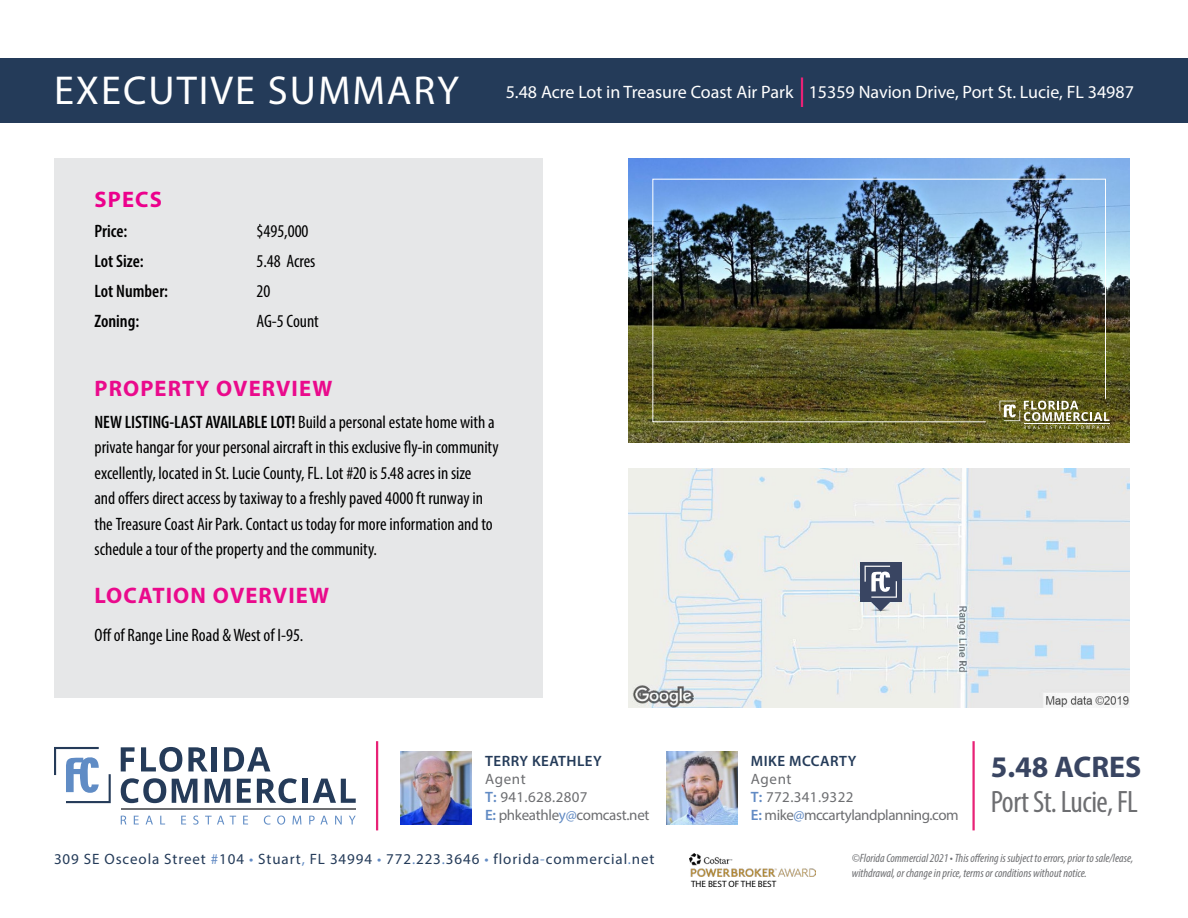
<style>
.page{position:relative;width:1188px;height:918px;background:#fff}
.page>*{position:absolute;margin:0;border:0;box-sizing:border-box;transform-origin:0 0}
.t1{font:40.5px "Myriad Pro";letter-spacing:.05em;color:#fff}
.t2{font:condensed 31.05px "Myriad Pro";letter-spacing:-.015em;color:#6d6e71}
.t3{font:700 30px "Myriad Pro";color:#394562}
.t4{font:700 22.5px "Myriad Pro";letter-spacing:.05em;color:#ea0a8c}
.t5{font:700 22.5px "Myriad Pro";letter-spacing:.05em;color:#ec008c}
.t6{font:condensed 18px/25.5px "Myriad Pro";letter-spacing:-.005em;color:#000}
.t7{font:18px "Myriad Pro";color:#fff}
.t8{font:600 condensed 18px "Myriad Pro";color:#000}
.t9{font:15px/18px "Myriad Pro";letter-spacing:-.02em;color:#6d6e71}
.t10{font:15px "Myriad Pro";letter-spacing:.06em;color:#243b59}
.t11{font:600 15px "Myriad Pro";letter-spacing:.03em;color:#243b59}
.t12{font:italic condensed 12px/15px "Myriad Pro";color:#6d6e71}
.t13{font:9.15px "Myriad Pro";color:#000}
.s1{font-weight:600}
.s2{font-weight:600;color:#628bc4}
.s3{color:#628bc4}
</style>
<div class="page">
<div style="left:54px;top:158px;width:488px;height:540px;background:#e6e7e8"></div>
<div style="left:0;top:58px;width:1188px;height:65px;background:#243b59"></div>
<svg style="left:121px;top:747px;width:14px;height:24px"></svg>
<svg style="left:141px;top:747px;width:41px;height:25px"></svg>
<svg style="left:188px;top:747px;width:20px;height:24px"></svg>
<div style="left:212px;top:747px;width:5px;height:24px;background:#253b59"></div>
<svg style="left:224px;top:747px;width:46px;height:24px"></svg>
<svg style="left:121px;top:778px;width:45px;height:25px"></svg>
<svg style="left:172px;top:779px;width:25px;height:24px"></svg>
<svg style="left:205px;top:779px;width:25px;height:24px"></svg>
<svg style="left:237px;top:779px;width:14px;height:24px"></svg>
<svg style="left:257px;top:778px;width:40px;height:25px"></svg>
<div style="left:303px;top:779px;width:5px;height:24px;background:#253b59"></div>
<svg style="left:313px;top:779px;width:43px;height:24px"></svg>
<svg style="left:121px;top:816px;width:5px;height:8px"></svg>
<svg style="left:134px;top:816px;width:5px;height:8px"></svg>
<svg style="left:146px;top:816px;width:7px;height:9px"></svg>
<svg style="left:160px;top:816px;width:5px;height:8px"></svg>
<svg style="left:181px;top:816px;width:5px;height:8px"></svg>
<svg style="left:193px;top:816px;width:6px;height:9px"></svg>
<svg style="left:205px;top:816px;width:19px;height:9px"></svg>
<svg style="left:230px;top:816px;width:6px;height:8px"></svg>
<svg style="left:243px;top:816px;width:5px;height:8px"></svg>
<svg style="left:264px;top:816px;width:7px;height:9px"></svg>
<svg style="left:277px;top:816px;width:8px;height:9px"></svg>
<svg style="left:292px;top:816px;width:9px;height:8px"></svg>
<svg style="left:309px;top:816px;width:19px;height:9px"></svg>
<svg style="left:335px;top:816px;width:7px;height:8px"></svg>
<svg style="left:349px;top:816px;width:7px;height:8px"></svg>
<hr style="left:121px;top:808px;width:235px;height:2px;background:#6d6e71">
<svg style="left:54px;top:747px;width:57px;height:56px"></svg>
<hr style="left:376px;top:741px;width:2px;height:89px;background:#e82276">
<img style="left:689px;top:853px;width:126px;height:23px">
<hr style="left:972px;top:741px;width:3px;height:89px;background:#e82276">
<img style="left:400px;top:751px;width:71px;height:73px">
<img style="left:666px;top:751px;width:72px;height:73px">
<img style="left:628px;top:158px;width:502px;height:284px">
<svg style="left:1000px;top:401px;width:109px;height:28px"></svg>
<img style="left:652px;top:178px;width:455px;height:245px">
<img style="left:628px;top:468px;width:502px;height:240px">
<div style="left:860px;top:562px;width:41px;height:39px;background:#394562"></div>
<svg style="left:865px;top:566px;width:32px;height:45px"></svg>
<hr style="left:801px;top:77px;width:2px;height:30px;background:#e82276">
<h1 class="t1" style="left:54px;top:65px;width:406px">EXECUTIVE SUMMARY</h1>
<p class="t5" style="left:95px;top:185px;width:69px">SPECS</p>
<p class="t8" style="left:95px;top:220px;width:34px">Price:</p>
<p class="t6" style="left:257px;top:218px;width:54px">$495,000</p>
<p class="t8" style="left:95px;top:250px;width:51px">Lot Size:</p>
<p class="t6" style="left:257px;top:248px;width:60px">5.48 Acres</p>
<p class="t8" style="left:95px;top:280px;width:75px">Lot Number:</p>
<p class="t6" style="left:257px;top:278px;width:15px">20</p>
<p class="t8" style="left:95px;top:310px;width:46px">Zoning:</p>
<p class="t6" style="left:257px;top:308px;width:64px">AG-5 Count</p>
<p class="t7" style="left:506px;top:81px;width:630px">5.48 Acre Lot in Treasure Coast Air Park 15359 Navion Drive, Port St. Lucie, FL 34987</p>
<p class="t4" style="left:95px;top:374px;width:239px">PROPERTY OVERVIEW</p>
<p class="t6" style="left:95px;top:409px;width:406px"><span class="s1">NEW LISTING-LAST AVAILABLE LOT!</span> Build a personal estate home with a private hangar for your personal aircraft in this exclusive fly-in community excellently, located in St. Lucie County, FL. Lot #20 is 5.48 acres in size<br>and offers direct access by taxiway to a freshly paved 4000 ft runway in the Treasure Coast Air Park. Contact us today for more information and to schedule a tour of the property and the community.</p>
<p class="t4" style="left:95px;top:581px;width:236px">LOCATION OVERVIEW</p>
<p class="t6" style="left:95px;top:622px;width:210px">Off of Range Line Road &amp; West of I-95.</p>
<p class="t11" style="left:485px;top:751px;width:118px">TERRY KEATHLEY</p>
<p class="t9" style="left:485px;top:769px;width:166px">Agent<br><span class="s2">T:</span> 941.628.2807<br><span class="s2">E:</span> phkeathle<span class="s3">y@</span>comcast.net</p>
<p class="t10" style="left:54px;top:850px;width:602px">309 SE Osceola Street <span class="s3">#</span>104 <span class="s3">•</span> Stuart<span class="s3">,</span> FL 34994 <span class="s3">•</span> 772<span class="s3">.</span>223<span class="s3">.</span>3646 <span class="s3">•</span> florida<span class="s3">-</span>commercial<span class="s3">.</span>net</p>
<p class="t11" style="left:751px;top:751px;width:107px">MIKE MCCARTY</p>
<p class="t9" style="left:751px;top:769px;width:209px">Agent<br><span class="s2">T:</span> 772.341.9322<br><span class="s2">E:</span> mike<span class="s3">@</span>mccartylandplanning.com</p>
<p class="t12" style="left:852px;top:850px;width:283px">©Florida Commercial 2021 • This offering is subject to errors, prior to sale/lease, withdrawal, or change in price, terms or conditions without notice.</p>
<h3 class="t3" style="left:991px;top:747px;width:152px">5.48 ACRES</h3>
<h2 class="t2" style="left:991px;top:783px;width:149px">Port St. Lucie, FL</h2>
<p class="t13" style="left:691px;top:878px;width:87px">THE BEST OF THE BEST</p>
</div>
